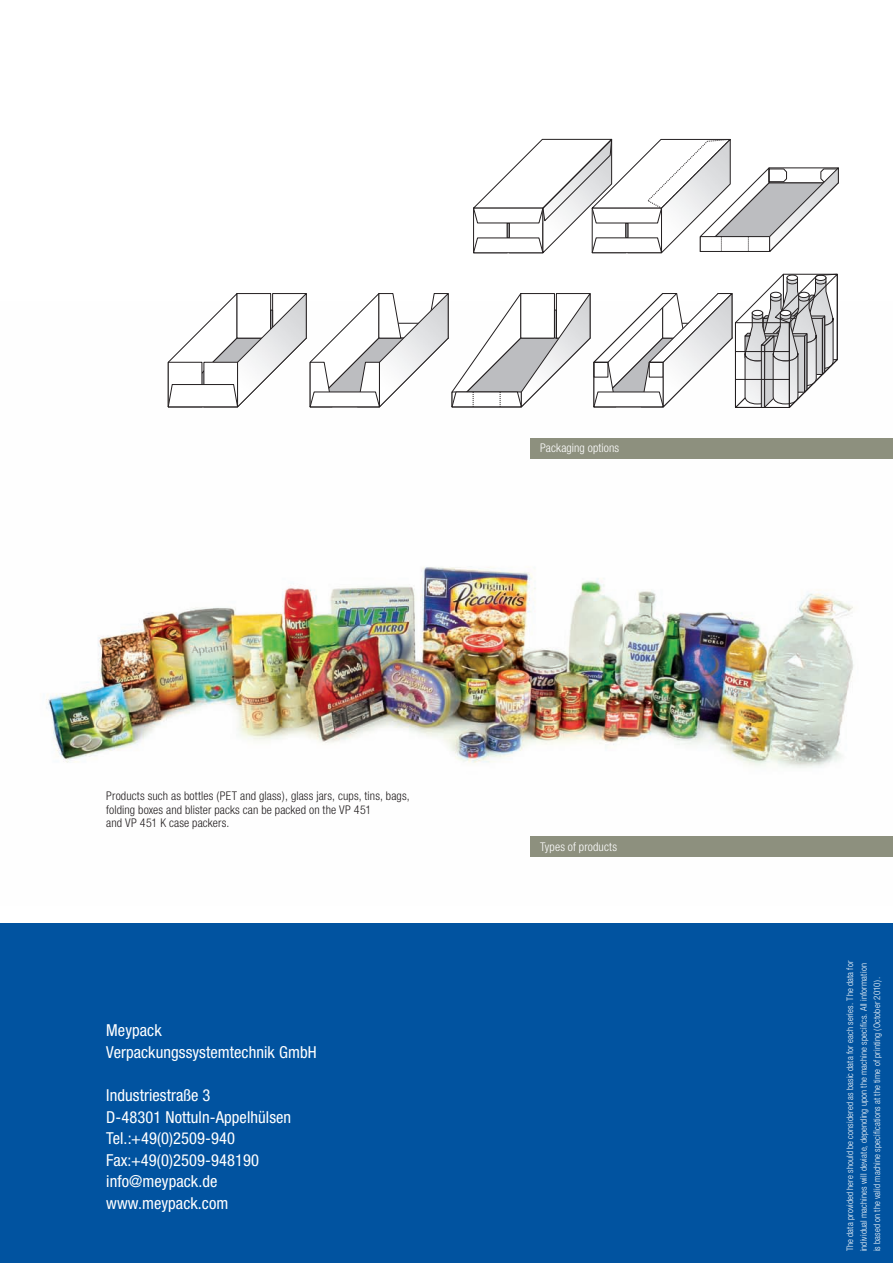
<style>
.page{position:relative;width:893px;height:1263px;background:#fff}
.page>*{position:absolute;margin:0;border:0;box-sizing:border-box;transform-origin:0 0}
.t1{font:condensed 16.5px/21.6px "Helvetica Neue";letter-spacing:.005em;color:#fff}
.t2{font:300 condensed 12px/13.5px "Helvetica Neue";letter-spacing:.01em;color:#231f20}
.t3{font:300 condensed 12px "Helvetica Neue";letter-spacing:.01em;color:#fff}
.t4{font:300 condensed 9px/13.5px "Helvetica Neue";letter-spacing:.02em;color:#fff}
</style>
<div class="page">
<img style="left:46px;top:458px;width:847px;height:399px">
<div style="left:0;top:923px;width:893px;height:340px;background:#0153a0"></div>
<div style="left:530px;top:438px;width:363px;height:20px;background:#8d907e"></div>
<div style="left:530px;top:836px;width:363px;height:20px;background:#8d907e"></div>
<svg style="left:167px;top:273px;width:671px;height:135px"></svg>
<svg style="left:473px;top:138px;width:366px;height:116px"></svg>
<h2 class="t3" style="left:540px;top:444px;width:81px">Packaging options</h2>
<h2 class="t2" style="left:106px;top:790px;width:305px">Products such as bottles (PET and glass), glass jars, cups, tins, bags, folding boxes and blister packs can be packed on the VP 451<br>and VP 451 K case packers.</h2>
<h1 class="t1" style="left:106px;top:1021px;width:212px">Meypack<br>Verpackungssystemtechnik GmbH</h1>
<h1 class="t1" style="left:106px;top:1086px;width:186px">Industriestraße 3<br>D-48301 Nottuln-Appelhülsen<br>Tel.: +49(0)2509-940<br>Fax: +49(0)2509-948190 info@meypack.de www.meypack.com</h1>
<h2 class="t3" style="left:540px;top:842px;width:78px">Types of products</h2>
<p class="t4" style="left:844px;top:1251px;width:292px;rotate:-90deg">The data provided here should be considered as basic data for each series. The data for individual machines will deviate, depending upon the machine specifics. All information is based on the valid machine specifications at the time of printing (October 2010).</p>
</div>
